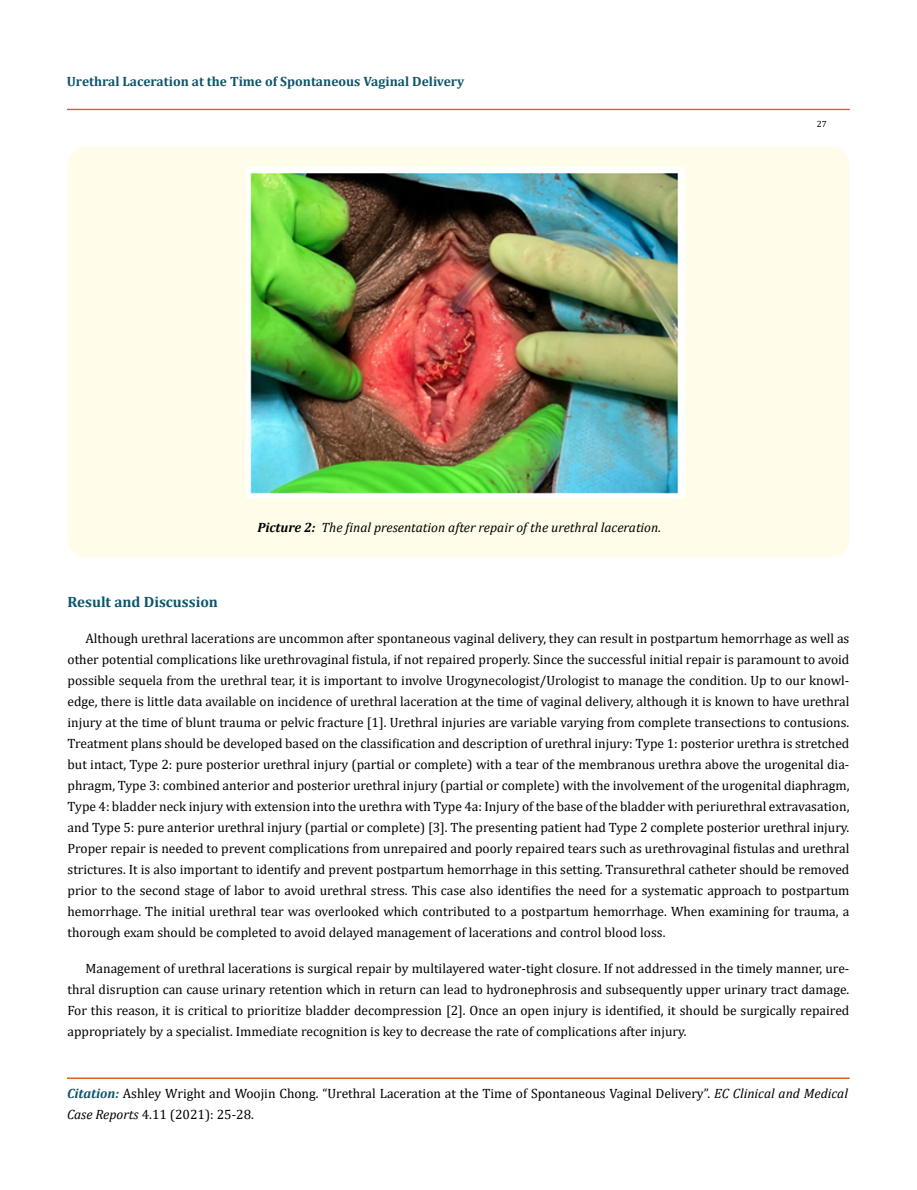
<style>
.page{position:relative;width:917px;height:1190px;background:#fff}
.page>*{position:absolute;margin:0;border:0;box-sizing:border-box;transform-origin:0 0}
.t1{font:700 15px "Cambria";color:#0e546a}
.t2{font:13.5px/21px "Cambria";color:#000;text-align:justify}
.t3{font:italic 13.5px "Cambria";color:#000}
.t4{font:700 13.5px "Cambria";color:#0e546a}
.t5{font:9px "Cambria";color:#000}
.s1{font-weight:700}
.s2{font-weight:700;font-style:italic;color:#0e546a}
.s3{font-style:italic}
</style>
<div class="page">
<div style="left:67px;top:109px;width:782px;height:1px;border:1px solid #e05d1a"></div>
<div style="left:67px;top:1078px;width:782px;height:1px;border:1px solid #e05d1a"></div>
<div style="left:68px;top:147px;width:781px;height:410px;background:#fffde9;border-radius:18px"></div>
<img style="left:246px;top:167px;width:438px;height:330px">
<p class="t4" style="left:67px;top:72px;width:399px">Urethral Laceration at the Time of Spontaneous Vaginal Delivery</p>
<p class="t5" style="left:816px;top:118px;width:11px">27</p>
<p class="t3" style="left:257px;top:518px;width:405px"><span class="s1">Picture 2:</span> The final presentation after repair of the urethral laceration.</p>
<p class="t1" style="left:68px;top:591px;width:152px">Result and Discussion</p>
<p class="t2" style="left:68px;top:627px;width:783px;text-indent:18px">Although urethral lacerations are uncommon after spontaneous vaginal delivery, they can result in postpartum hemorrhage as well as other potential complications like urethrovaginal fistula, if not repaired properly. Since the successful initial repair is paramount to avoid possible sequela from the urethral tear, it is important to involve Urogynecologist/Urologist to manage the condition. Up to our knowl&shy;edge, there is little data available on incidence of urethral laceration at the time of vaginal delivery, although it is known to have urethral injury at the time of blunt trauma or pelvic fracture [1]. Urethral injuries are variable varying from complete transections to contusions.<br>Treatment plans should be developed based on the classification and description of urethral injury: Type 1: posterior urethra is stretched but intact, Type 2: pure posterior urethral injury (partial or complete) with a tear of the membranous urethra above the urogenital dia&shy;phragm, Type 3: combined anterior and posterior urethral injury (partial or complete) with the involvement of the urogenital diaphragm, Type 4: bladder neck injury with extension into the urethra with Type 4a: Injury of the base of the bladder with periurethral extravasation, and Type 5: pure anterior urethral injury (partial or complete) [3]. The presenting patient had Type 2 complete posterior urethral injury.<br>Proper repair is needed to prevent complications from unrepaired and poorly repaired tears such as urethrovaginal fistulas and urethral strictures. It is also important to identify and prevent postpartum hemorrhage in this setting. Transurethral catheter should be removed prior to the second stage of labor to avoid urethral stress. This case also identifies the need for a systematic approach to postpartum hemorrhage. The initial urethral tear was overlooked which contributed to a postpartum hemorrhage. When examining for trauma, a thorough exam should be completed to avoid delayed management of lacerations and control blood loss.</p>
<p class="t2" style="left:68px;top:957px;width:783px;text-indent:18px">Management of urethral lacerations is surgical repair by multilayered water-tight closure. If not addressed in the timely manner, ure&shy;thral disruption can cause urinary retention which in return can lead to hydronephrosis and subsequently upper urinary tract damage.<br>For this reason, it is critical to prioritize bladder decompression [2]. Once an open injury is identified, it should be surgically repaired appropriately by a specialist. Immediate recognition is key to decrease the rate of complications after injury.</p>
<p class="t2" style="left:67px;top:1083px;width:782px"><span class="s2">Citation:</span> Ashley Wright and Woojin Chong. “Urethral Laceration at the Time of Spontaneous Vaginal Delivery”. <span class="s3">EC Clinical and Medical<br>Case Reports</span> 4.11 (2021): 25-28.</p>
</div>
